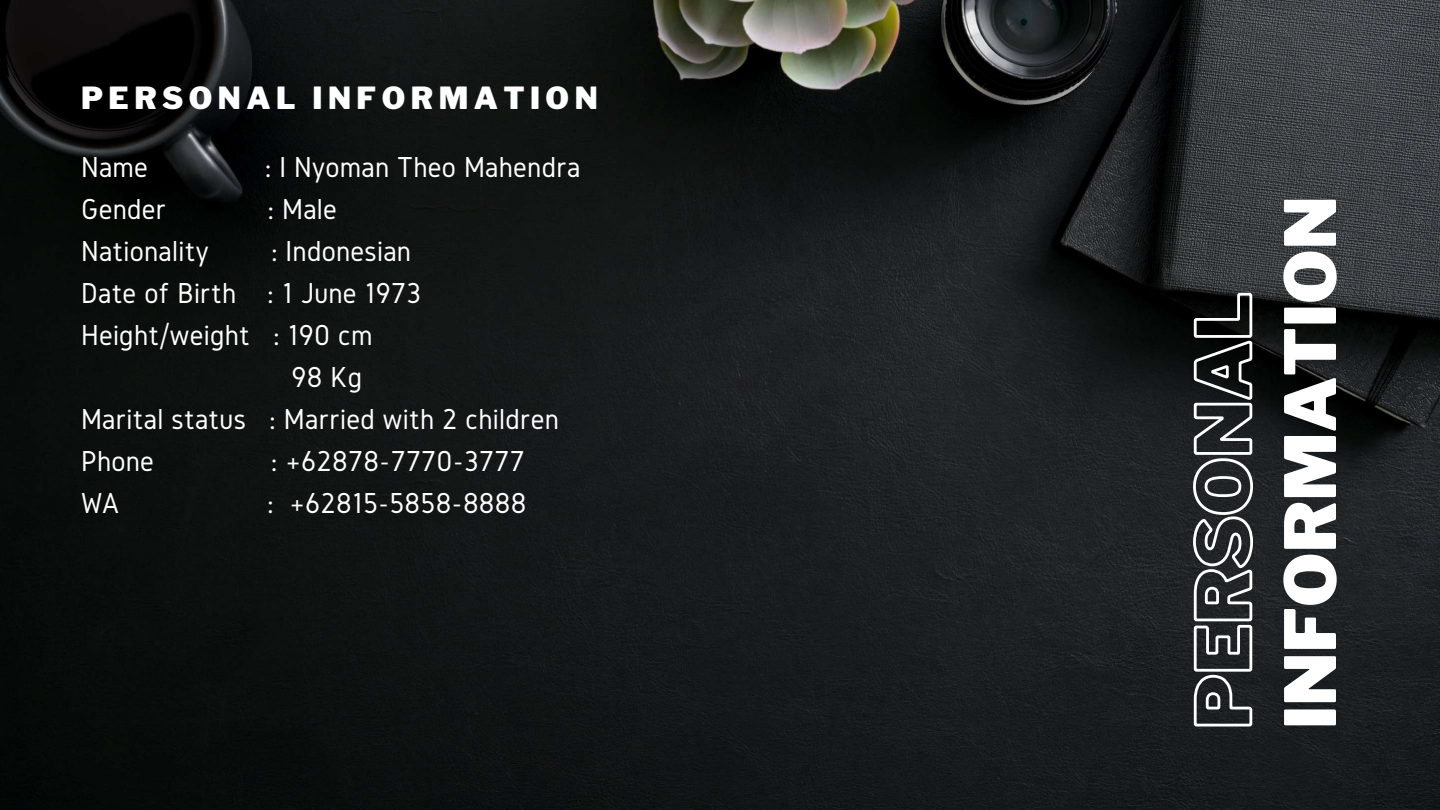
<style>
.page{position:relative;width:1440px;height:810px;background:#fff}
.page>*{position:absolute;margin:0;border:0;box-sizing:border-box;transform-origin:0 0}
.t1{font:900 70px "Libre Franklin";color:#fff}
.t2{font:900 30.3px "Libre Franklin";letter-spacing:.18em;color:#fff}
.t3{font:30px "Gidole";letter-spacing:.01em;color:#fff}
</style>
<div class="page">
<img style="left:0;top:0;width:1440px;height:810px">
<svg style="left:1191px;top:291px;width:64px;height:437px;background:#484b4d"></svg>
<p class="t2" style="left:81px;top:80px;width:518px">PERSONAL INFORMATION</p>
<p class="t3" style="left:81px;top:151px;width:68px">Name</p>
<p class="t3" style="left:265px;top:151px;width:317px">: I Nyoman Theo Mahendra</p>
<p class="t3" style="left:81px;top:193px;width:87px">Gender</p>
<p class="t3" style="left:268px;top:193px;width:71px">: Male</p>
<p class="t3" style="left:81px;top:235px;width:129px">Nationality</p>
<p class="t3" style="left:271px;top:235px;width:141px">: Indonesian</p>
<p class="t3" style="left:81px;top:277px;width:341px">Date of Birth : 1 June 1973</p>
<p class="t3" style="left:81px;top:319px;width:293px">Height/weight : 190 cm</p>
<p class="t3" style="left:292px;top:361px;width:72px">98 Kg</p>
<p class="t3" style="left:81px;top:403px;width:479px">Marital status : Married with 2 children</p>
<p class="t3" style="left:81px;top:445px;width:74px">Phone</p>
<p class="t3" style="left:271px;top:445px;width:255px">: +62878-7770-3777</p>
<p class="t3" style="left:81px;top:487px;width:39px">WA</p>
<p class="t3" style="left:267px;top:487px;width:261px">: +62815-5858-8888</p>
<h1 class="t1" style="left:1268px;top:729px;width:534px;rotate:-90deg">INFORMATION</h1>
</div>
